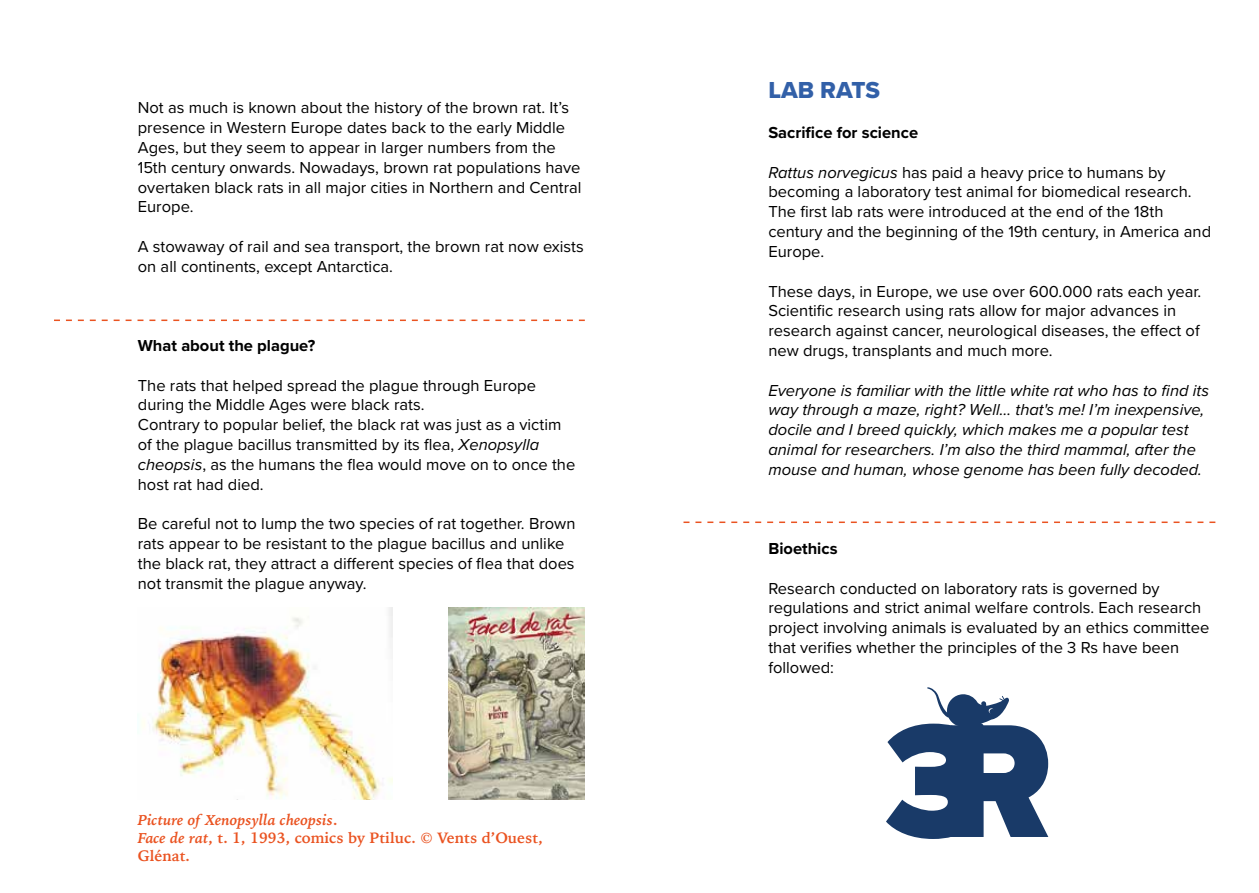
<style>
.page{position:relative;width:1259px;height:893px;background:#fff}
.page>*{position:absolute;margin:0;border:0;box-sizing:border-box;transform-origin:0 0}
.t1{font:900 167.4px "Proxima Nova";color:#193a68}
.t2{font:24px "Proxima Nova Extrabld";color:#3260a8}
.t3{font:16.5px/19.8px "Proxima Nova";color:#000}
.t4{font:italic 16.5px/19.8px "Proxima Nova";color:#000}
.t5{font:700 16.5px "Proxima Nova";color:#000}
.t6{font:700 15px/18px "Iowan Old Style";color:#ea5321}
.s1{font-style:italic}
</style>
<div class="page">
<svg style="left:683px;top:521px;width:532px;height:2px"></svg>
<svg style="left:927px;top:687px;width:82px;height:39px"></svg>
<img style="left:448px;top:608px;width:137px;height:191px">
<img style="left:142px;top:608px;width:250px;height:191px">
<svg style="left:54px;top:320px;width:531px;height:1px"></svg>
<p class="t3" style="left:138px;top:97px;width:445px">Not as much is known about the history of the brown rat. It’s presence in Western Europe dates back to the early Middle Ages, but they seem to appear in larger numbers from the 15th century onwards. Nowadays, brown rat populations have overtaken black rats in all major cities in Northern and Central Europe.</p>
<p class="t3" style="left:138px;top:236px;width:447px">A stowaway of rail and sea transport, the brown rat now exists on all continents, except Antarctica.</p>
<p class="t5" style="left:138px;top:333px;width:179px">What about the plague?</p>
<p class="t3" style="left:138px;top:374px;width:439px">The rats that helped spread the plague through Europe during the Middle Ages were black rats.<br>Contrary to popular belief, the black rat was just as a victim of the plague bacillus transmitted by its flea, <span class="s1">Xenopsylla cheopsis</span>, as the humans the flea would move on to once the host rat had died.</p>
<p class="t3" style="left:138px;top:513px;width:439px">Be careful not to lump the two species of rat together. Brown rats appear to be resistant to the plague bacillus and unlike the black rat, they attract a different species of flea that does not transmit the plague anyway.</p>
<p class="t6" style="left:138px;top:810px;width:406px"><span class="s1">Picture of Xenopsylla cheopsis</span>.<br><span class="s1">Face de rat</span>, t. 1, 1993, comics by Ptiluc. © Vents d’Ouest,<br>Glénat.</p>
<h2 class="t2" style="left:768px;top:73px;width:113px">LAB RATS</h2>
<p class="t5" style="left:768px;top:120px;width:151px">Sacrifice for science</p>
<p class="t3" style="left:768px;top:162px;width:444px"><span class="s1">Rattus norvegicus</span> has paid a heavy price to humans by becoming a laboratory test animal for biomedical research.<br>The first lab rats were introduced at the end of the 18th century and the beginning of the 19th century, in America and Europe.</p>
<p class="t3" style="left:768px;top:280px;width:434px">These days, in Europe, we use over 600.000 rats each year.<br>Scientific research using rats allow for major advances in research against cancer, neurological diseases, the effect of new drugs, transplants and much more.</p>
<p class="t4" style="left:768px;top:379px;width:442px">Everyone is familiar with the little white rat who has to find its way through a maze, right? Well… that's me! I’m inexpensive, docile and I breed quickly, which makes me a popular test animal for researchers. I’m also the third mammal, after the mouse and human, whose genome has been fully decoded.</p>
<p class="t5" style="left:768px;top:536px;width:71px">Bioethics</p>
<p class="t3" style="left:768px;top:577px;width:442px">Research conducted on laboratory rats is governed by regulations and strict animal welfare controls. Each research project involving animals is evaluated by an ethics committee that verifies whether the principles of the 3 Rs have been followed:</p>
<h1 class="t1" style="left:884px;top:656px;width:170px">3R</h1>
</div>
